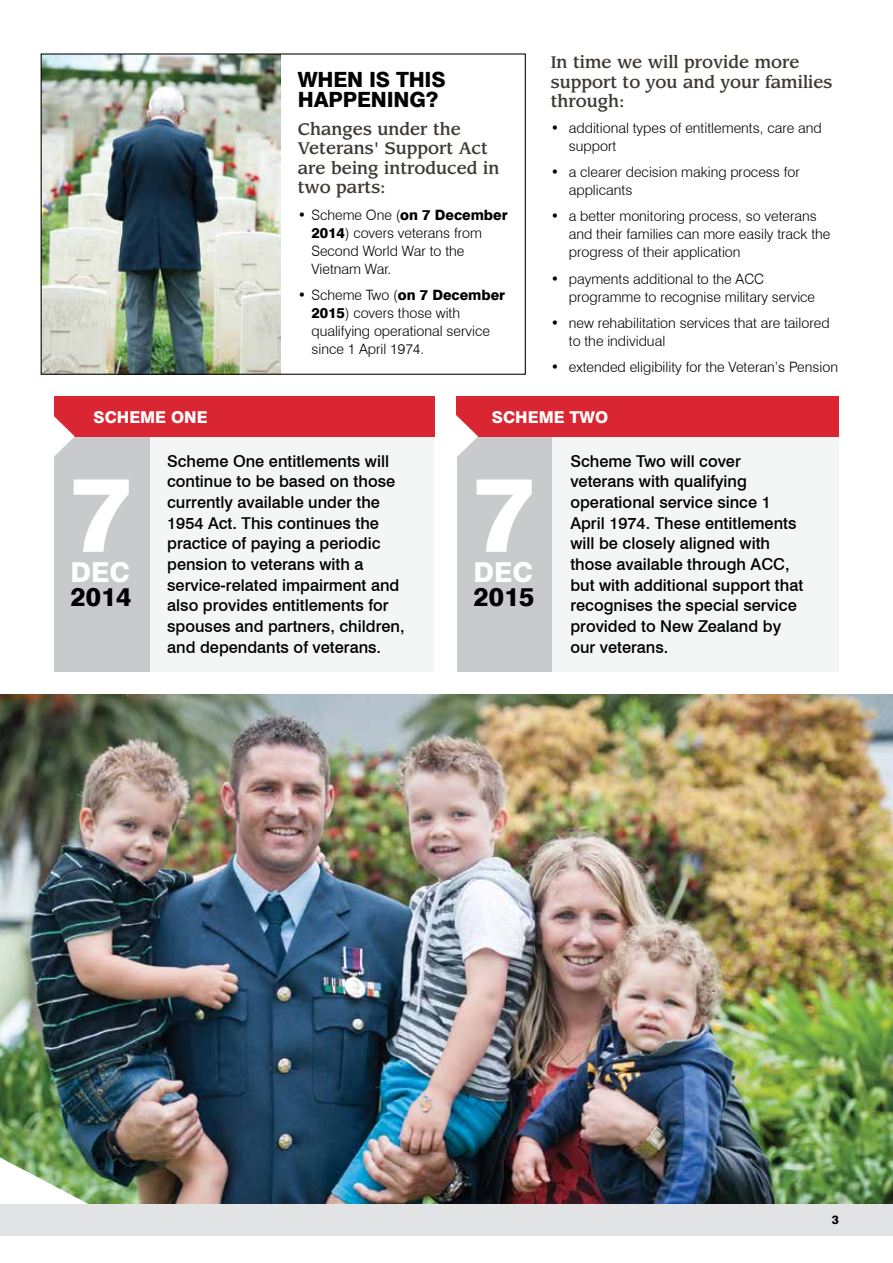
<style>
.page{position:relative;width:893px;height:1263px;background:#fff}
.page>*{position:absolute;margin:0;border:0;box-sizing:border-box;transform-origin:0 0}
.t1{font:800 104.85px "Swiss 721 BT";color:#fff}
.t2{font:800 27.45px "Swiss 721 BT";color:#fff}
.t3{font:800 25.8px "Swiss 721 BT";color:#000}
.t4{font:800 21px/20px "Swiss 721 BT";letter-spacing:-.01em;color:#000}
.t5{font:500 16.5px/19.5px "Leawood";color:#3e3935}
.t6{font:500 16.35px/20.7px "Swiss 721 BT";color:#000}
.t7{font:800 16.35px "Swiss 721 BT";color:#fff}
.t8{font:300 14.25px/18px "Swiss 721 BT";color:#000}
.t9{font:800 12px "Swiss 721 BT";color:#000}
.s1{font-weight:800}
</style>
<div class="page">
<img style="left:43px;top:55px;width:237px;height:318px">
<img style="left:0;top:694px;width:893px;height:510px">
<img style="left:0;top:1157px;width:126px;height:47px">
<div style="left:0;top:1204px;width:893px;height:31px;background:#e2e3e4"></div>
<div style="left:149px;top:396px;width:285px;height:276px;background:#f4f5f5"></div>
<div style="left:54px;top:396px;width:95px;height:276px;background:#c9cacc"></div>
<div style="left:54px;top:396px;width:380px;height:40px;background:#d92632"></div>
<div style="left:457px;top:396px;width:95px;height:276px;background:#c9cacc"></div>
<div style="left:552px;top:396px;width:287px;height:276px;background:#f4f5f5"></div>
<div style="left:457px;top:396px;width:382px;height:40px;background:#d92632"></div>
<div style="left:41px;top:53px;width:485px;height:322px;border:1px solid #000"></div>
<svg style="left:54px;top:416px;width:21px;height:41px"></svg>
<svg style="left:456px;top:413px;width:22px;height:44px"></svg>
<p class="t7" style="left:94px;top:407px;width:49px">SCHEME</p>
<p class="t7" style="left:171px;top:407px;width:36px">ONE</p>
<h3 class="t4" style="left:298px;top:69px;width:147px">WHEN IS THIS<br>HAPPENING?</h3>
<p class="t5" style="left:298px;top:119px;width:203px">Changes under the<br>Veterans' Support Act are being introduced in two parts:</p>
<p class="t8" style="left:311px;top:206px;width:198px;text-indent:-14px">• Scheme One (<span class="s1">ON 7 DECEMBER<br>2014</span>) covers veterans from<br>Second World War to the<br>Vietnam War.</p>
<p class="t8" style="left:311px;top:286px;width:195px;text-indent:-13px">• Scheme Two (<span class="s1">ON 7 DECEMBER<br>2015</span>) covers those with qualifying operational service since 1 April 1974.</p>
<p class="t5" style="left:551px;top:53px;width:283px">In time we will provide more support to you and your families through:</p>
<p class="t8" style="left:569px;top:119px;width:254px;text-indent:-18px">• additional types of entitlements, care and support</p>
<p class="t8" style="left:569px;top:163px;width:232px;text-indent:-18px">• a clearer decision making process for applicants</p>
<p class="t8" style="left:569px;top:207px;width:263px;text-indent:-18px">• a better monitoring process, so veterans and their families can more easily track the progress of their application</p>
<p class="t8" style="left:569px;top:269px;width:248px;text-indent:-18px">• payments additional to the ACC programme to recognise military service</p>
<p class="t8" style="left:569px;top:313px;width:262px;text-indent:-18px">• new rehabilitation services that are tailored to the individual</p>
<p class="t8" style="left:551px;top:357px;width:289px">• extended eligibility for the Veteran’s Pension</p>
<p class="t7" style="left:492px;top:407px;width:49px">SCHEME</p>
<p class="t7" style="left:569px;top:407px;width:37px">TWO</p>
<h1 class="t1" style="left:71px;top:451px;width:63px">7</h1>
<h2 class="t2" style="left:71px;top:556px;width:61px">DEC</h2>
<h3 class="t3" style="left:71px;top:581px;width:62px">2014</h3>
<p class="t6" style="left:167px;top:451px;width:239px">Scheme One entitlements will continue to be based on those currently available under the<br>1954 Act. This continues the practice of paying a periodic pension to veterans with a service-related impairment and also provides entitlements for spouses and partners, children, and dependants of veterans.</p>
<h1 class="t1" style="left:474px;top:451px;width:63px">7</h1>
<h2 class="t2" style="left:474px;top:556px;width:61px">DEC</h2>
<h3 class="t3" style="left:474px;top:581px;width:62px">2015</h3>
<p class="t6" style="left:570px;top:451px;width:234px">Scheme Two will cover veterans with qualifying operational service since 1<br>April 1974. These entitlements will be closely aligned with those available through ACC, but with additional support that recognises the special service provided to New Zealand by our veterans.</p>
<p class="t9" style="left:832px;top:1212px;width:9px">3</p>
</div>
